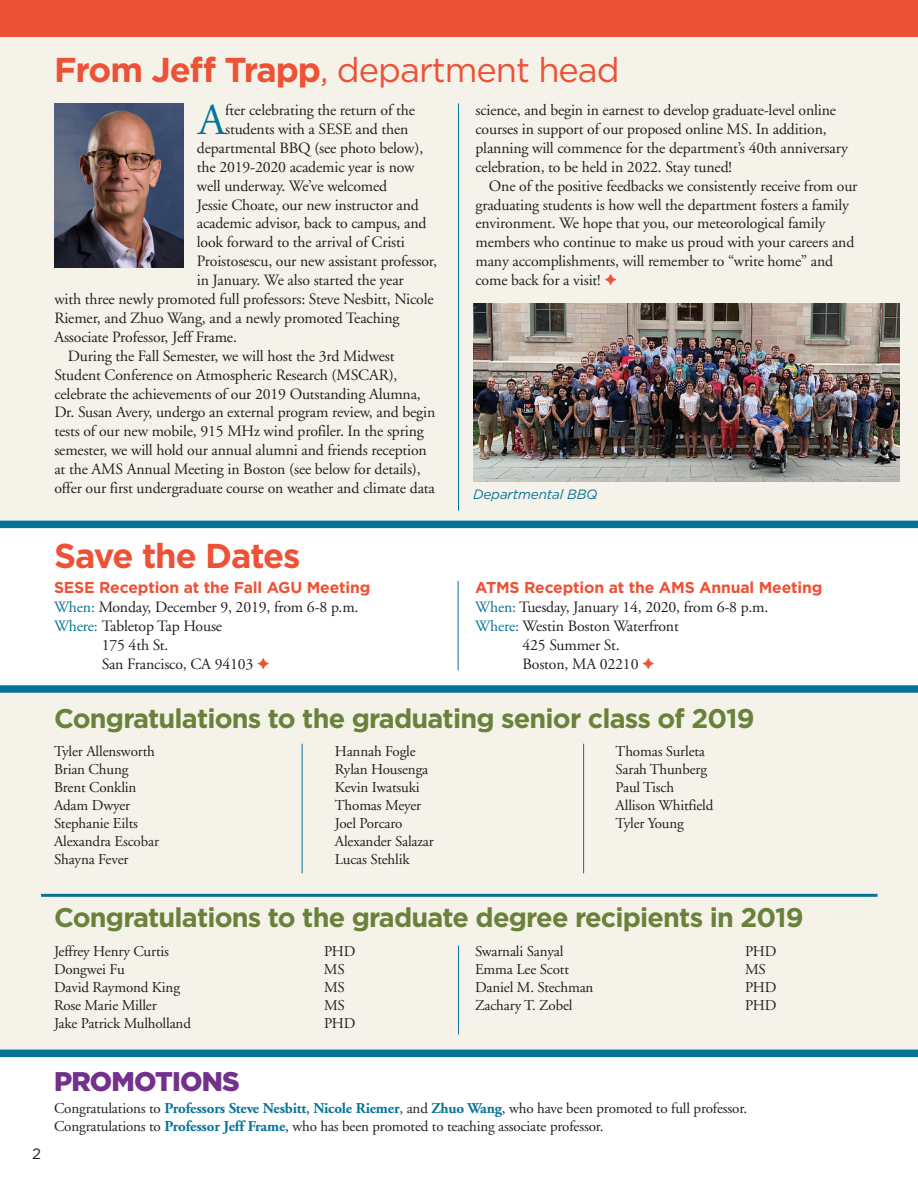
<style>
.page{position:relative;width:918px;height:1188px;background:#fff}
.page>*{position:absolute;margin:0;border:0;box-sizing:border-box;transform-origin:0 0}
.t1{font:44.25px "Adobe Garamond";color:#087399}
.t2{font:34.5px "Gotham";letter-spacing:-.03em;color:#ed5136}
.t3{font:700 34.5px "Gotham";letter-spacing:-.03em;color:#ed5136}
.t4{font:700 27px "Gotham";letter-spacing:-.03em;color:#69813a}
.t5{font:900 27px "Gotham";letter-spacing:-.03em;color:#73308c}
.t6{font:15.75px/18.9px "Adobe Garamond";letter-spacing:-.01em;color:#231f20}
.t7{font:700 15.75px "Gotham";letter-spacing:-.01em;color:#ed5136}
.t8{font:15px "Adobe Garamond";letter-spacing:-.01em;color:#231f20}
.t9{font:15px "Gotham";color:#231f20}
.t10{font:italic 13.5px "Gotham";letter-spacing:-.01em;color:#087399}
.s1{font-weight:700}
.s2{color:#ed5136}
.s3{color:#087399}
.s4{font-weight:700;color:#087399}
</style>
<div class="page">
<div style="left:0;top:688px;width:918px;height:365px;background:#f5f3e9"></div>
<div style="left:0;top:37px;width:918px;height:486px;background:#f5f3e9"></div>
<div style="left:0;top:0;width:918px;height:37px;background:#ed5136"></div>
<div style="left:0;top:521px;width:918px;height:7px;background:#087399"></div>
<div style="left:0;top:685px;width:918px;height:8px;background:#087399"></div>
<hr style="left:41px;top:894px;width:837px;height:3px;background:#087399">
<div style="left:0;top:1050px;width:918px;height:7px;background:#087399"></div>
<img style="left:54px;top:104px;width:129px;height:163px">
<hr style="left:458px;top:104px;width:1px;height:407px;background:#087399">
<hr style="left:302px;top:744px;width:1px;height:129px;background:#087399">
<hr style="left:583px;top:744px;width:1px;height:129px;background:#087399">
<hr style="left:458px;top:945px;width:1px;height:89px;background:#087399">
<hr style="left:458px;top:581px;width:1px;height:89px;background:#087399">
<img style="left:473px;top:304px;width:427px;height:177px">
<p class="t2" style="left:54px;top:47px;width:567px"><span class="s1">From Jeff Trapp</span>, department head</p>
<p class="t1" style="left:198px;top:96px;width:29px">A</p>
<p class="t6" style="left:225px;top:101px;width:191px">fter celebrating the return of the</p>
<p class="t6" style="left:225px;top:120px;width:185px">students with a SESE and then</p>
<p class="t6" style="left:197px;top:139px;width:228px">departmental BBQ (see photo below),</p>
<p class="t6" style="left:197px;top:158px;width:219px">the 2019-2020 academic year is now</p>
<p class="t6" style="left:197px;top:177px;width:192px">well underway. We’ve welcomed</p>
<p class="t6" style="left:197px;top:195px;width:224px">Jessie Choate, our new instructor and</p>
<p class="t6" style="left:197px;top:214px;width:231px">academic advisor, back to campus, and</p>
<p class="t6" style="left:197px;top:233px;width:210px">look forward to the arrival of Cristi</p>
<p class="t6" style="left:197px;top:252px;width:242px">Proistosescu, our new assistant professor,</p>
<p class="t6" style="left:197px;top:271px;width:208px">in January. We also started the year</p>
<p class="t6" style="left:54px;top:290px;width:381px">with three newly promoted full professors: Steve Nesbitt, Nicole</p>
<p class="t6" style="left:54px;top:309px;width:347px">Riemer, and Zhuo Wang, and a newly promoted Teaching</p>
<p class="t6" style="left:54px;top:328px;width:184px">Associate Professor, Jeff Frame.</p>
<p class="t6" style="left:54px;top:347px;width:382px;text-indent:14px">During the Fall Semester, we will host the 3rd Midwest Student Conference on Atmospheric Research (MSCAR), celebrate the achievements of our 2019 Outstanding Alumna, Dr. Susan Avery, undergo an external program review, and begin tests of our new mobile, 915 MHz wind profiler. In the spring semester, we will hold our annual alumni and friends reception at the AMS Annual Meeting in Boston (see below for details), offer our first undergraduate course on weather and climate data</p>
<p class="t6" style="left:475px;top:101px;width:374px">science, and begin in earnest to develop graduate-level online courses in support of our proposed online MS. In addition, planning will commence for the department’s 40th anniversary celebration, to be held in 2022. Stay tuned!</p>
<p class="t6" style="left:475px;top:177px;width:384px;text-indent:14px">One of the positive feedbacks we consistently receive from our graduating students is how well the department fosters a family environment. We hope that you, our meteorological family members who continue to make us proud with your careers and many accomplishments, will remember to “write home” and come back for a visit! <span class="s2">✦</span></p>
<p class="t10" style="left:473px;top:486px;width:126px">Departmental BBQ</p>
<p class="t3" style="left:54px;top:532px;width:248px">Save the Dates</p>
<p class="t7" style="left:54px;top:577px;width:318px">SESE Reception at the Fall AGU Meeting</p>
<p class="t6" style="left:54px;top:598px;width:306px"><span class="s3">When:</span> Monday, December 9, 2019, from 6-8 p.m.</p>
<p class="t6" style="left:102px;top:617px;width:169px;text-indent:-48px"><span class="s3">Where:</span> Tabletop Tap House<br>175 4th St.<br>San Francisco, CA 94103 <span class="s2">✦</span></p>
<p class="t7" style="left:475px;top:577px;width:349px">ATMS Reception at the AMS Annual Meeting</p>
<p class="t6" style="left:475px;top:598px;width:295px"><span class="s3">When:</span> Tuesday, January 14, 2020, from 6-8 p.m.</p>
<p class="t6" style="left:523px;top:617px;width:158px;text-indent:-47px"><span class="s3">Where:</span> Westin Boston Waterfront<br>425 Summer St.<br>Boston, MA 02210 <span class="s2">✦</span></p>
<p class="t4" style="left:54px;top:700px;width:702px">Congratulations to the graduating senior class of 2019</p>
<p class="t8" style="left:54px;top:743px;width:102px">Tyler Allensworth</p>
<p class="t8" style="left:54px;top:761px;width:76px">Brian Chung</p>
<p class="t8" style="left:54px;top:779px;width:84px">Brent Conklin</p>
<p class="t8" style="left:54px;top:797px;width:78px">Adam Dwyer</p>
<p class="t8" style="left:54px;top:815px;width:85px">Stephanie Eilts</p>
<p class="t8" style="left:54px;top:833px;width:106px">Alexandra Escobar</p>
<p class="t8" style="left:54px;top:851px;width:76px">Shayna Fever</p>
<p class="t8" style="left:335px;top:743px;width:82px">Hannah Fogle</p>
<p class="t8" style="left:335px;top:761px;width:95px">Rylan Housenga</p>
<p class="t8" style="left:335px;top:779px;width:86px">Kevin Iwatsuki</p>
<p class="t8" style="left:335px;top:797px;width:88px">Thomas Meyer</p>
<p class="t8" style="left:335px;top:815px;width:69px">Joel Porcaro</p>
<p class="t8" style="left:335px;top:833px;width:100px">Alexander Salazar</p>
<p class="t8" style="left:335px;top:851px;width:76px">Lucas Stehlik</p>
<p class="t8" style="left:616px;top:743px;width:91px">Thomas Surleta</p>
<p class="t8" style="left:616px;top:761px;width:93px">Sarah Thunberg</p>
<p class="t8" style="left:616px;top:779px;width:60px">Paul Tisch</p>
<p class="t8" style="left:616px;top:797px;width:99px">Allison Whitfield</p>
<p class="t8" style="left:616px;top:815px;width:70px">Tyler Young</p>
<p class="t4" style="left:54px;top:900px;width:751px">Congratulations to the graduate degree recipients in 2019</p>
<p class="t8" style="left:54px;top:944px;width:117px">Jeffrey Henry Curtis</p>
<p class="t8" style="left:324px;top:944px;width:33px">PHD</p>
<p class="t8" style="left:54px;top:962px;width:72px">Dongwei Fu</p>
<p class="t8" style="left:324px;top:962px;width:22px">MS</p>
<p class="t8" style="left:54px;top:980px;width:128px">David Raymond King</p>
<p class="t8" style="left:324px;top:980px;width:22px">MS</p>
<p class="t8" style="left:54px;top:998px;width:104px">Rose Marie Miller</p>
<p class="t8" style="left:324px;top:998px;width:22px">MS</p>
<p class="t8" style="left:54px;top:1016px;width:139px">Jake Patrick Mulholland</p>
<p class="t8" style="left:324px;top:1016px;width:33px">PHD</p>
<p class="t8" style="left:475px;top:944px;width:90px">Swarnali Sanyal</p>
<p class="t8" style="left:745px;top:944px;width:33px">PHD</p>
<p class="t8" style="left:475px;top:962px;width:95px">Emma Lee Scott</p>
<p class="t8" style="left:745px;top:962px;width:22px">MS</p>
<p class="t8" style="left:475px;top:980px;width:120px">Daniel M. Stechman</p>
<p class="t8" style="left:745px;top:980px;width:33px">PHD</p>
<p class="t8" style="left:475px;top:998px;width:99px">Zachary T. Zobel</p>
<p class="t8" style="left:745px;top:998px;width:33px">PHD</p>
<p class="t9" style="left:32px;top:1145px;width:10px">2</p>
<p class="t5" style="left:54px;top:1063px;width:187px">PROMOTIONS</p>
<p class="t8" style="left:54px;top:1100px;width:695px">Congratulations to <span class="s4">Professors Steve Nesbitt</span>, <span class="s4">Nicole Riemer</span>, and <span class="s4">Zhuo Wang</span>, who have been promoted to full professor.</p>
<p class="t8" style="left:54px;top:1118px;width:551px">Congratulations to <span class="s4">Professor Jeff Frame</span>, who has been promoted to teaching associate professor.</p>
</div>
